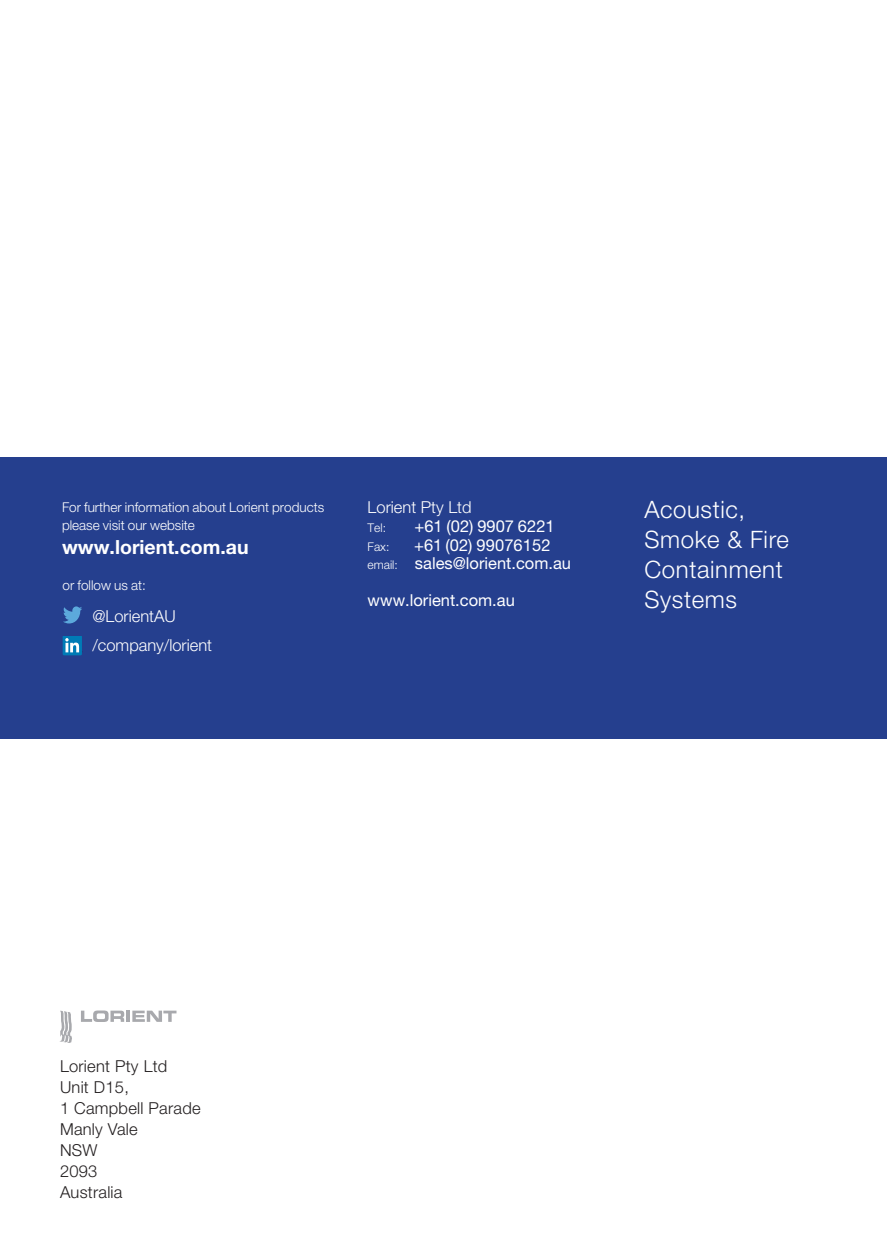
<style>
.page{position:relative;width:887px;height:1260px;background:#fff}
.page>*{position:absolute;margin:0;border:0;box-sizing:border-box;transform-origin:0 0}
.t1{font:300 24px/30px "Helvetica Neue LT Pro";letter-spacing:.025em;color:#fff}
.Text{font:700 19.5px "Helvetica Neue LT Pro";color:#fff}
.Text-2{font:16.5px/18.8px "Helvetica Neue LT Pro";color:#fff}
.Text-3{font:300 16.5px/21px "Helvetica Neue LT Pro";letter-spacing:.015em;color:#231f20}
.Text-4{font:300 16.5px "Helvetica Neue LT Pro";color:#fff}
.Text-5{font:300 13.5px/18px "Helvetica Neue LT Pro";color:#fff}
.Text-6{font:300 12px "Helvetica Neue LT Pro";color:#fff}
.s1{font-weight:300;font-size:12px}
</style>
<div class="page">
<div style="left:0;top:457px;width:887px;height:282px;background:#253f8e"></div>
<svg style="left:63px;top:636px;width:19px;height:19px"></svg>
<svg style="left:65px;top:638px;width:18px;height:14px"></svg>
<svg style="left:63px;top:606px;width:19px;height:17px"></svg>
<svg style="left:81px;top:1010px;width:96px;height:12px"></svg>
<svg style="left:60px;top:1010px;width:12px;height:33px"></svg>
<p class="Text-5" style="left:62px;top:498px;width:264px">For further information about Lorient products please visit our website</p>
<p class="Text" style="left:62px;top:535px;width:188px">www.lorient.com.au</p>
<p class="Text-5" style="left:63px;top:576px;width:85px">or follow us at:</p>
<p class="Text-4" style="left:92px;top:606px;width:85px">@LorientAU</p>
<p class="Text-4" style="left:92px;top:635px;width:121px">/company/lorient</p>
<p class="Text-4" style="left:368px;top:497px;width:105px">Lorient Pty Ltd</p>
<p class="Text-6" style="left:368px;top:520px;width:20px">Tel:</p>
<p class="Text-2" style="left:414px;top:516px;width:142px">+61 (02) 9907 6221</p>
<p class="Text-6" style="left:368px;top:539px;width:23px">Fax:</p>
<p class="Text-2" style="left:368px;top:535px;width:205px;text-indent:47px">+61 (02) 99076152 <span class="s1">email:</span> sales@lorient.com.au</p>
<p class="Text-2" style="left:368px;top:590px;width:149px">www.lorient.com.au</p>
<p class="t1" style="left:644px;top:494px;width:146px">Acoustic,<br>Smoke &amp; Fire<br>Containment<br>Systems</p>
<p class="Text-3" style="left:60px;top:1055px;width:109px">Lorient Pty Ltd</p>
<p class="Text-3" style="left:60px;top:1076px;width:142px">Unit D15,<br>1 Campbell Parade</p>
<p class="Text-3" style="left:60px;top:1118px;width:79px">Manly Vale</p>
<p class="Text-3" style="left:60px;top:1139px;width:39px">NSW<br>2093</p>
<p class="Text-3" style="left:60px;top:1181px;width:64px">Australia</p>
</div>
